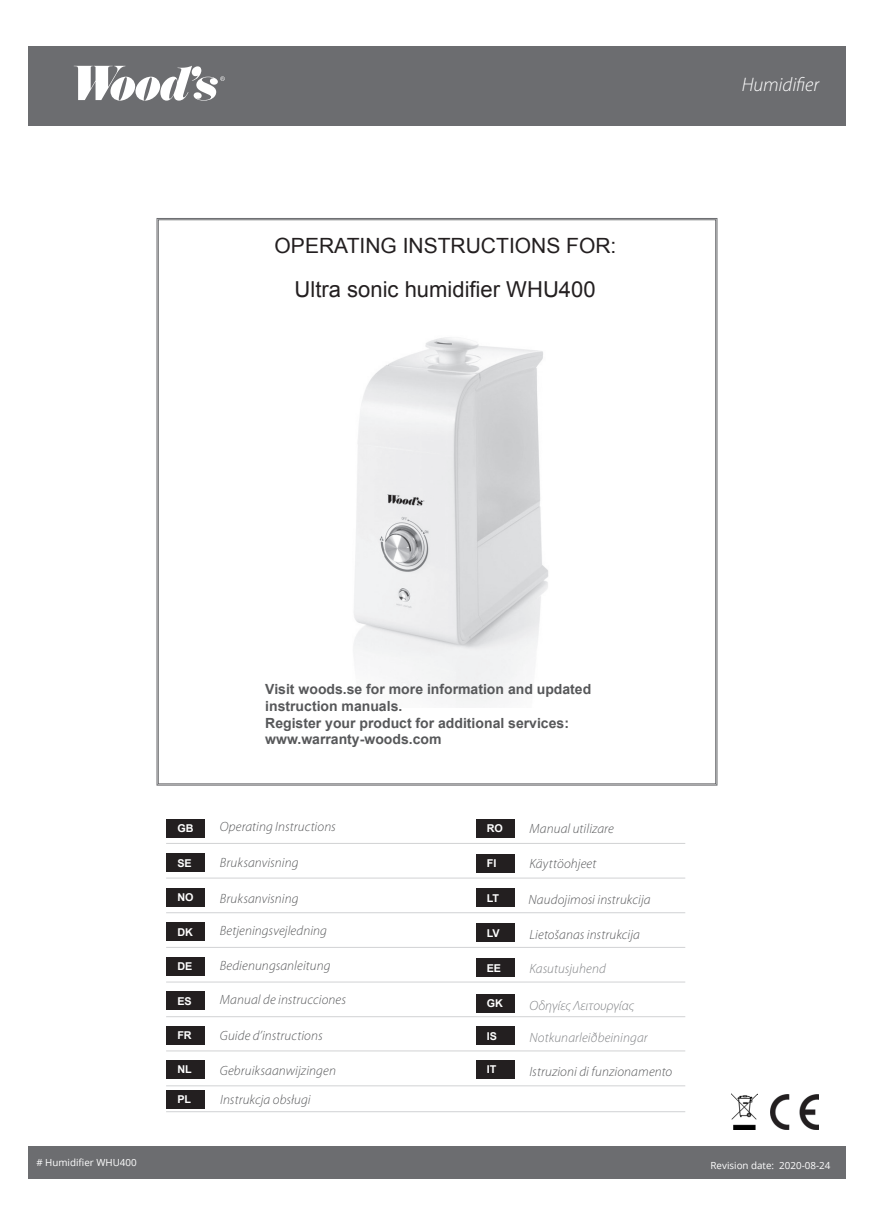
<style>
.page{position:relative;width:874px;height:1225px;background:#fff}
.page>*{position:absolute;margin:0;border:0;box-sizing:border-box;transform-origin:0 0}
.t1{font:22px "Arial";color:#231f20}
.t2{font:21px "Arial";color:#231f20}
.Indent_Style{font:italic 300 19.6px "Myriad Pro";letter-spacing:-.005em;color:#fff}
.t3{font:700 14px/16.8px "Arial";color:#57585a}
.Indent_Style-2{font:italic 300 13.4px "Myriad Pro";letter-spacing:.01em;color:#57585a}
.Indent_Style-3{font:italic 300 13.4px "Myriad Pro";letter-spacing:.005em;color:#808285}
.Body_Text{font:700 10.8px "Arial";color:#fff}
.Body_Text-2{font:9.8px "Open Sans";color:#fff}
</style>
<div class="page">
<div style="left:28px;top:46px;width:817px;height:79px;background:#6c6d70"></div>
<div style="left:28px;top:1145px;width:817px;height:33px;background:#6c6d70"></div>
<svg style="left:74px;top:66px;width:151px;height:35px"></svg>
<svg style="left:157px;top:218px;width:559px;height:567px"></svg>
<hr style="left:166px;top:843px;width:519px;height:1px;background:#d1d2d4">
<hr style="left:166px;top:877px;width:519px;height:1px;background:#d1d2d4">
<hr style="left:166px;top:912px;width:519px;height:1px;background:#d1d2d4">
<hr style="left:166px;top:947px;width:519px;height:1px;background:#d1d2d4">
<hr style="left:166px;top:981px;width:519px;height:1px;background:#d1d2d4">
<hr style="left:166px;top:1016px;width:519px;height:1px;background:#d1d2d4">
<hr style="left:166px;top:1050px;width:519px;height:1px;background:#d1d2d4">
<hr style="left:166px;top:1085px;width:519px;height:1px;background:#d1d2d4">
<hr style="left:166px;top:1111px;width:519px;height:1px;background:#d1d2d4">
<div style="left:166px;top:819px;width:39px;height:18px;background:#231f20"></div>
<div style="left:166px;top:922px;width:39px;height:19px;background:#231f20"></div>
<div style="left:166px;top:991px;width:39px;height:18px;background:#231f20"></div>
<div style="left:475px;top:923px;width:39px;height:19px;background:#231f20"></div>
<div style="left:166px;top:957px;width:39px;height:18px;background:#231f20"></div>
<div style="left:166px;top:1090px;width:39px;height:18px;background:#231f20"></div>
<div style="left:166px;top:853px;width:39px;height:19px;background:#231f20"></div>
<div style="left:475px;top:854px;width:39px;height:18px;background:#231f20"></div>
<div style="left:475px;top:888px;width:39px;height:19px;background:#231f20"></div>
<div style="left:475px;top:958px;width:39px;height:18px;background:#231f20"></div>
<div style="left:166px;top:1060px;width:39px;height:18px;background:#231f20"></div>
<div style="left:475px;top:819px;width:39px;height:18px;background:#231f20"></div>
<div style="left:166px;top:888px;width:39px;height:18px;background:#231f20"></div>
<div style="left:475px;top:994px;width:39px;height:18px;background:#231f20"></div>
<div style="left:475px;top:1026px;width:39px;height:19px;background:#231f20"></div>
<div style="left:475px;top:1060px;width:39px;height:18px;background:#231f20"></div>
<img style="left:770px;top:1094px;width:48px;height:35px">
<img style="left:731px;top:1093px;width:25px;height:36px">
<div style="left:166px;top:1026px;width:39px;height:18px;background:#231f20"></div>
<p class="t2" style="left:274px;top:232px;width:343px">OPERATING INSTRUCTIONS FOR:</p>
<p class="t1" style="left:294px;top:275px;width:302px">Ultra sonic humidifier WHU400</p>
<p class="Indent_Style" style="left:741px;top:74px;width:79px">Humidifier</p>
<p class="t3" style="left:265px;top:681px;width:327px">Visit woods.se for more information and updated instruction manuals.</p>
<p class="t3" style="left:265px;top:714px;width:305px">Register your product for additional services:</p>
<p class="t3" style="left:265px;top:731px;width:178px">www.warranty-woods.com</p>
<p class="Body_Text" style="left:177px;top:821px;width:18px">GB</p>
<p class="Indent_Style-2" style="left:220px;top:819px;width:117px">Operating Instructions</p>
<p class="Body_Text" style="left:486px;top:821px;width:18px">RO</p>
<p class="Indent_Style-2" style="left:529px;top:821px;width:86px">Manual utilizare</p>
<p class="Body_Text" style="left:177px;top:855px;width:16px">SE</p>
<p class="Indent_Style-2" style="left:220px;top:855px;width:80px">Bruksanvisning</p>
<p class="Body_Text" style="left:486px;top:856px;width:11px">FI</p>
<p class="Indent_Style-2" style="left:529px;top:856px;width:68px">Käyttöohjeet</p>
<p class="Body_Text" style="left:486px;top:891px;width:14px">LT</p>
<p class="Indent_Style-2" style="left:528px;top:892px;width:123px">Naudojimosi instrukcija</p>
<p class="Body_Text" style="left:177px;top:890px;width:18px">NO</p>
<p class="Indent_Style-2" style="left:220px;top:891px;width:80px">Bruksanvisning</p>
<p class="Body_Text" style="left:177px;top:924px;width:17px">DK</p>
<p class="Indent_Style-2" style="left:220px;top:923px;width:109px">Betjeningsvejledning</p>
<p class="Body_Text" style="left:177px;top:959px;width:16px">DE</p>
<p class="Indent_Style-2" style="left:220px;top:958px;width:112px">Bedienungsanleitung</p>
<p class="Body_Text" style="left:177px;top:993px;width:16px">ES</p>
<p class="Indent_Style-2" style="left:220px;top:992px;width:128px">Manual de instrucciones</p>
<p class="Body_Text" style="left:177px;top:1028px;width:16px">FR</p>
<p class="Indent_Style-2" style="left:220px;top:1029px;width:104px">Guide d’instructions</p>
<p class="Body_Text" style="left:177px;top:1062px;width:16px">NL</p>
<p class="Indent_Style-2" style="left:220px;top:1063px;width:117px">Gebruiksaanwijzingen</p>
<p class="Body_Text" style="left:177px;top:1092px;width:15px">PL</p>
<p class="Indent_Style-2" style="left:220px;top:1092px;width:92px">Instrukcja obsługi</p>
<p class="Body_Text" style="left:486px;top:925px;width:14px">LV</p>
<p class="Indent_Style-2" style="left:529px;top:927px;width:112px">Lietošanas instrukcija</p>
<p class="Body_Text" style="left:486px;top:960px;width:16px">EE</p>
<p class="Indent_Style-3" style="left:529px;top:961px;width:78px">Kasutusjuhend</p>
<p class="Body_Text" style="left:486px;top:996px;width:18px">GK</p>
<p class="Indent_Style-3" style="left:529px;top:998px;width:106px">Οδηγίες Λειτουργίας</p>
<p class="Indent_Style-3" style="left:529px;top:1031px;width:120px">Notkunarleiðbeiningar</p>
<p class="Body_Text" style="left:486px;top:1028px;width:12px">IS</p>
<p class="Body_Text" style="left:486px;top:1062px;width:11px">IT</p>
<p class="Indent_Style-2" style="left:529px;top:1064px;width:144px">Istruzioni di funzionamento</p>
<p class="Body_Text-2" style="left:36px;top:1155px;width:102px"># Humidifier WHU400</p>
<p class="Body_Text-2" style="left:710px;top:1158px;width:121px">Revision date: 2020-08-24</p>
</div>
